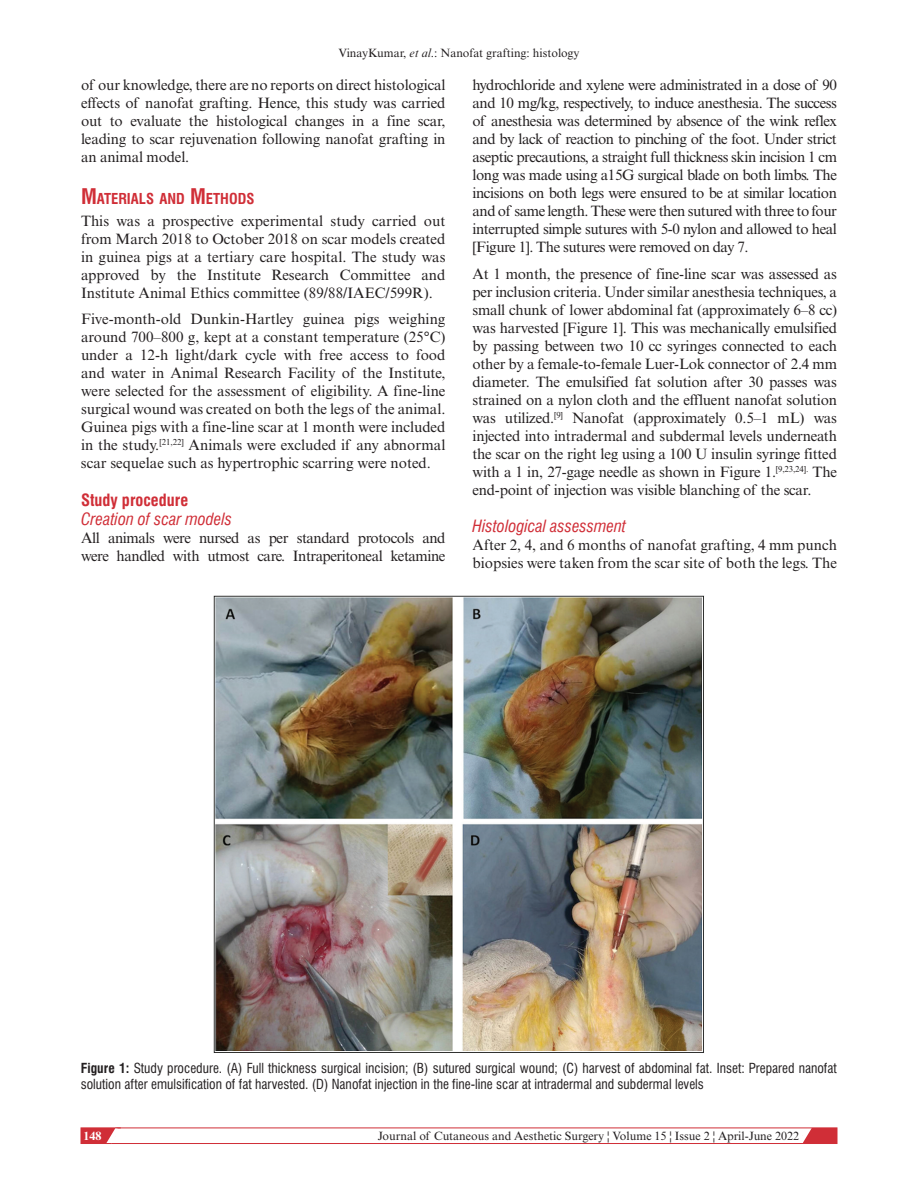
<style>
.page{position:relative;width:918px;height:1188px;background:#fff}
.page>*{position:absolute;margin:0;border:0;box-sizing:border-box;transform-origin:0 0}
.t1{font:italic condensed 16.5px "Swiss 721 BT";color:#d02e37}
.t2{font:700 condensed 16.5px "Swiss 721 BT";color:#d02e37}
.t3{font:15px/18px "Times New Roman MT Std";letter-spacing:-.015em;color:#231f20;text-align:justify}
.t4{font:700 condensed 14.7px "Swiss 721 BT";color:#d02e37}
.t5{font:condensed 13.5px/16.5px "Swiss 721 BT";color:#231f20}
.t6{font:12px "Times New Roman MT Std";color:#231f20}
.t7{font:700 12px "Times New Roman MT Std";color:#fff}
.s1{font-style:italic}
.s2{font-size:21px}
.s3{font-weight:700}
</style>
<div class="page">
<svg style="left:798px;top:1127px;width:39px;height:15px"></svg>
<div style="left:81px;top:1128px;width:756px;height:16px;border:1px solid #d02e37"></div>
<svg style="left:81px;top:1127px;width:40px;height:17px"></svg>
<img style="left:213px;top:595px;width:491px;height:458px">
<p class="t6" style="left:338px;top:46px;width:243px">VinayKumar, <span class="s1">et al</span>.: Nanofat grafting: histology</p>
<p class="t3" style="left:81px;top:76px;width:366px">of our knowledge, there are no reports on direct histological effects of nanofat grafting. Hence, this study was carried out to evaluate the histological changes in a fine scar, leading to scar rejuvenation following nanofat grafting in an animal model.</p>
<p class="t4" style="left:81px;top:190px;width:175px"><span class="s2">M</span>ATERIALS AND <span class="s2">M</span>ETHODS</p>
<p class="t3" style="left:81px;top:212px;width:366px">This was a prospective experimental study carried out from March 2018 to October 2018 on scar models created in guinea pigs at a tertiary care hospital. The study was approved by the Institute Research Committee and Institute Animal Ethics committee (89/88/IAEC/599R).</p>
<p class="t3" style="left:81px;top:310px;width:366px">Five-month-old Dunkin-Hartley guinea pigs weighing around 700–800 g, kept at a constant temperature (25°C) under a 12-h light/dark cycle with free access to food and water in Animal Research Facility of the Institute, were selected for the assessment of eligibility. A fine-line surgical wound was created on both the legs of the animal.<br>Guinea pigs with a fine-line scar at 1 month were included in the study.<sup>[21,22]</sup> Animals were excluded if any abnormal scar sequelae such as hypertrophic scarring were noted.</p>
<p class="t2" style="left:81px;top:490px;width:109px">Study procedure</p>
<p class="t1" style="left:81px;top:509px;width:153px">Creation of scar models</p>
<p class="t3" style="left:81px;top:529px;width:366px">All animals were nursed as per standard protocols and were handled with utmost care. Intraperitoneal ketamine</p>
<p class="t3" style="left:472px;top:76px;width:366px">hydrochloride and xylene were administrated in a dose of 90 and 10 mg/kg, respectively, to induce anesthesia. The success of anesthesia was determined by absence of the wink reflex and by lack of reaction to pinching of the foot. Under strict aseptic precautions, a straight full thickness skin incision 1 cm long was made using a15G surgical blade on both limbs. The incisions on both legs were ensured to be at similar location and of same length. These were then sutured with three to four interrupted simple sutures with 5-0 nylon and allowed to heal [Figure 1]. The sutures were removed on day 7.</p>
<p class="t3" style="left:472px;top:264px;width:366px">At 1 month, the presence of fine-line scar was assessed as per inclusion criteria. Under similar anesthesia techniques, a small chunk of lower abdominal fat (approximately 6–8 cc) was harvested [Figure 1]. This was mechanically emulsified by passing between two 10 cc syringes connected to each other by a female-to-female Luer-Lok connector of 2.4 mm diameter. The emulsified fat solution after 30 passes was strained on a nylon cloth and the effluent nanofat solution was utilized.<sup>[9]</sup> Nanofat (approximately 0.5–1 mL) was injected into intradermal and subdermal levels underneath the scar on the right leg using a 100 U insulin syringe fitted with a 1 in, 27-gage needle as shown in Figure 1.<sup>[9,23,24].</sup> The end-point of injection was visible blanching of the scar.</p>
<p class="t1" style="left:473px;top:516px;width:155px">Histological assessment</p>
<p class="t3" style="left:473px;top:536px;width:366px">After 2, 4, and 6 months of nanofat grafting, 4 mm punch biopsies were taken from the scar site of both the legs. The</p>
<p class="t5" style="left:81px;top:1060px;width:758px"><span class="s3">Figure 1:</span> Study procedure. (A) Full thickness surgical incision; (B) sutured surgical wound; (C) harvest of abdominal fat. Inset: Prepared nanofat solution after emulsification of fat harvested. (D) Nanofat injection in the fine-line scar at intradermal and subdermal levels</p>
<p class="t7" style="left:83px;top:1128px;width:19px">148</p>
<p class="t6" style="left:378px;top:1129px;width:423px">Journal of Cutaneous and Aesthetic Surgery ¦ Volume 15 ¦ Issue 2 ¦ April-June 2022</p>
</div>
